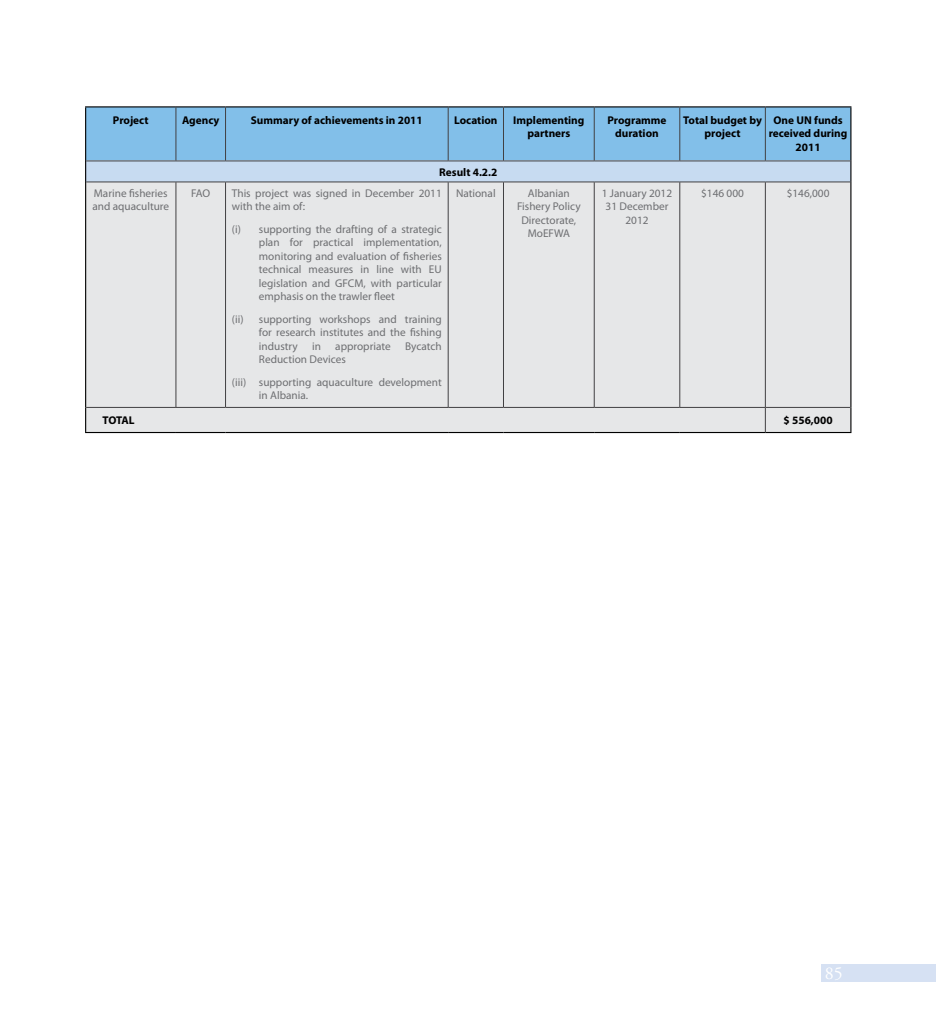
<style>
.page{position:relative;width:936px;height:1021px;background:#fff}
.page>*{position:absolute;margin:0;border:0;box-sizing:border-box;transform-origin:0 0}
.t1{font:18px "Adobe Garamond Pro";color:#fff}
.t2{font:11.25px/13.5px "Myriad Pro";color:#6d6e71}
.t3{font:700 11.25px/13.5px "Myriad Pro";color:#000;text-align:center}
</style>
<div class="page">
<div style="left:821px;top:964px;width:114px;height:17px;background:#d6e1f3"></div>
<div style="left:86px;top:107px;width:764px;height:54px;background:#82bfe9"></div>
<div style="left:86px;top:161px;width:764px;height:21px;background:#c7dbf1"></div>
<div style="left:86px;top:183px;width:764px;height:249px;background:#e6e7e8"></div>
<hr style="left:85px;top:106px;width:91px;height:1px;background:#000">
<hr style="left:85px;top:107px;width:1px;height:54px;background:#000">
<hr style="left:176px;top:106px;width:49px;height:1px;background:#000">
<hr style="left:225px;top:106px;width:223px;height:1px;background:#000">
<hr style="left:448px;top:106px;width:55px;height:1px;background:#000">
<hr style="left:503px;top:106px;width:91px;height:1px;background:#000">
<hr style="left:594px;top:106px;width:85px;height:1px;background:#000">
<hr style="left:679px;top:106px;width:86px;height:1px;background:#000">
<hr style="left:765px;top:106px;width:86px;height:1px;background:#000">
<hr style="left:850px;top:107px;width:1px;height:54px;background:#000">
<svg style="left:85px;top:161px;width:1px;height:21px"></svg>
<svg style="left:850px;top:161px;width:1px;height:21px"></svg>
<hr style="left:85px;top:182px;width:1px;height:225px;background:#000">
<hr style="left:850px;top:182px;width:1px;height:225px;background:#000">
<svg style="left:850px;top:407px;width:1px;height:25px"></svg>
<hr style="left:765px;top:432px;width:86px;height:1px;background:#000">
<hr style="left:176px;top:107px;width:1px;height:54px;background:#414042">
<hr style="left:225px;top:107px;width:1px;height:54px;background:#414042">
<hr style="left:448px;top:107px;width:1px;height:54px;background:#414042">
<hr style="left:503px;top:107px;width:1px;height:54px;background:#414042">
<hr style="left:594px;top:107px;width:1px;height:54px;background:#414042">
<hr style="left:679px;top:107px;width:1px;height:54px;background:#414042">
<hr style="left:765px;top:107px;width:1px;height:54px;background:#414042">
<hr style="left:86px;top:161px;width:90px;height:1px;background:#414042">
<hr style="left:176px;top:161px;width:49px;height:1px;background:#414042">
<hr style="left:225px;top:161px;width:223px;height:1px;background:#414042">
<hr style="left:448px;top:161px;width:55px;height:1px;background:#414042">
<hr style="left:503px;top:161px;width:91px;height:1px;background:#414042">
<hr style="left:594px;top:161px;width:85px;height:1px;background:#414042">
<hr style="left:679px;top:161px;width:86px;height:1px;background:#414042">
<hr style="left:765px;top:161px;width:85px;height:1px;background:#414042">
<hr style="left:86px;top:182px;width:90px;height:1px;background:#414042">
<hr style="left:176px;top:182px;width:49px;height:1px;background:#414042">
<hr style="left:176px;top:182px;width:1px;height:225px;background:#414042">
<hr style="left:225px;top:182px;width:223px;height:1px;background:#414042">
<hr style="left:225px;top:182px;width:1px;height:225px;background:#414042">
<hr style="left:448px;top:182px;width:55px;height:1px;background:#414042">
<hr style="left:448px;top:182px;width:1px;height:225px;background:#414042">
<hr style="left:503px;top:182px;width:91px;height:1px;background:#414042">
<hr style="left:503px;top:182px;width:1px;height:225px;background:#414042">
<hr style="left:594px;top:182px;width:85px;height:1px;background:#414042">
<hr style="left:594px;top:182px;width:1px;height:225px;background:#414042">
<hr style="left:679px;top:182px;width:86px;height:1px;background:#414042">
<hr style="left:679px;top:182px;width:1px;height:225px;background:#414042">
<hr style="left:765px;top:182px;width:85px;height:1px;background:#414042">
<hr style="left:765px;top:182px;width:1px;height:225px;background:#414042">
<hr style="left:765px;top:407px;width:85px;height:1px;background:#414042">
<hr style="left:86px;top:407px;width:90px;height:1px;background:#414042">
<hr style="left:176px;top:407px;width:49px;height:1px;background:#414042">
<hr style="left:225px;top:407px;width:223px;height:1px;background:#414042">
<hr style="left:448px;top:407px;width:55px;height:1px;background:#414042">
<hr style="left:503px;top:407px;width:91px;height:1px;background:#414042">
<hr style="left:594px;top:407px;width:85px;height:1px;background:#414042">
<hr style="left:679px;top:407px;width:86px;height:1px;background:#414042">
<svg style="left:765px;top:408px;width:1px;height:24px"></svg>
<svg style="left:85px;top:407px;width:1px;height:25px"></svg>
<hr style="left:85px;top:432px;width:91px;height:1px;background:#000">
<hr style="left:176px;top:432px;width:49px;height:1px;background:#000">
<hr style="left:225px;top:432px;width:223px;height:1px;background:#000">
<hr style="left:448px;top:432px;width:55px;height:1px;background:#000">
<hr style="left:503px;top:432px;width:91px;height:1px;background:#000">
<hr style="left:594px;top:432px;width:85px;height:1px;background:#000">
<hr style="left:679px;top:432px;width:86px;height:1px;background:#000">
<p class="t3" style="left:113px;top:113px;width:37px">Project</p>
<p class="t3" style="left:182px;top:113px;width:39px">Agency</p>
<p class="t3" style="left:251px;top:113px;width:173px">Summary of achievements in 2011</p>
<p class="t3" style="left:454px;top:113px;width:45px">Location</p>
<p class="t3" style="left:513px;top:113px;width:73px">Implementing partners</p>
<p class="t3" style="left:607px;top:113px;width:61px">Programme duration</p>
<p class="t3" style="left:683px;top:113px;width:80px">Total budget by project</p>
<p class="t3" style="left:768px;top:113px;width:80px">One UN funds received during<br>2011</p>
<p class="t3" style="left:439px;top:165px;width:60px">Result 4.2.2</p>
<p class="t2" style="left:92px;top:186px;width:78px">Marine fisheries and aquaculture</p>
<p class="t2" style="left:191px;top:186px;width:21px">FAO</p>
<p class="t2" style="left:232px;top:186px;width:211px">This project was signed in December 2011 with the aim of:</p>
<p class="t2" style="left:259px;top:222px;width:184px;text-align:justify;text-indent:-27px">(i) supporting the drafting of a strategic plan for practical implementation, monitoring and evaluation of fisheries technical measures in line with EU legislation and GFCM, with particular emphasis on the trawler fleet</p>
<p class="t2" style="left:259px;top:312px;width:184px;text-align:justify;text-indent:-27px">(ii) supporting workshops and training for research institutes and the fishing industry</p>
<p class="t2" style="left:456px;top:186px;width:41px">National</p>
<p class="t2" style="left:517px;top:186px;width:65px;text-align:center">Albanian<br>Fishery Policy<br>Directorate,<br>MoEFWA</p>
<p class="t2" style="left:601px;top:186px;width:72px;text-align:center">1 January 2012<br>31 December<br>2012</p>
<p class="t2" style="left:701px;top:186px;width:44px">$146 000</p>
<p class="t2" style="left:786px;top:186px;width:44px">$146,000</p>
<p class="t2" style="left:312px;top:339px;width:10px">in</p>
<p class="t2" style="left:335px;top:339px;width:57px">appropriate</p>
<p class="t2" style="left:405px;top:339px;width:38px">Bycatch</p>
<p class="t2" style="left:232px;top:348px;width:211px;line-height:22.5px;text-indent:27px">Reduction Devices<br>(iii) supporting aquaculture development</p>
<p class="t2" style="left:259px;top:388px;width:51px">in Albania.</p>
<p class="t3" style="left:103px;top:413px;width:34px">TOTAL</p>
<p class="t3" style="left:783px;top:413px;width:50px">$ 556,000</p>
<h1 class="t1" style="left:824px;top:962px;width:19px">85</h1>
</div>
